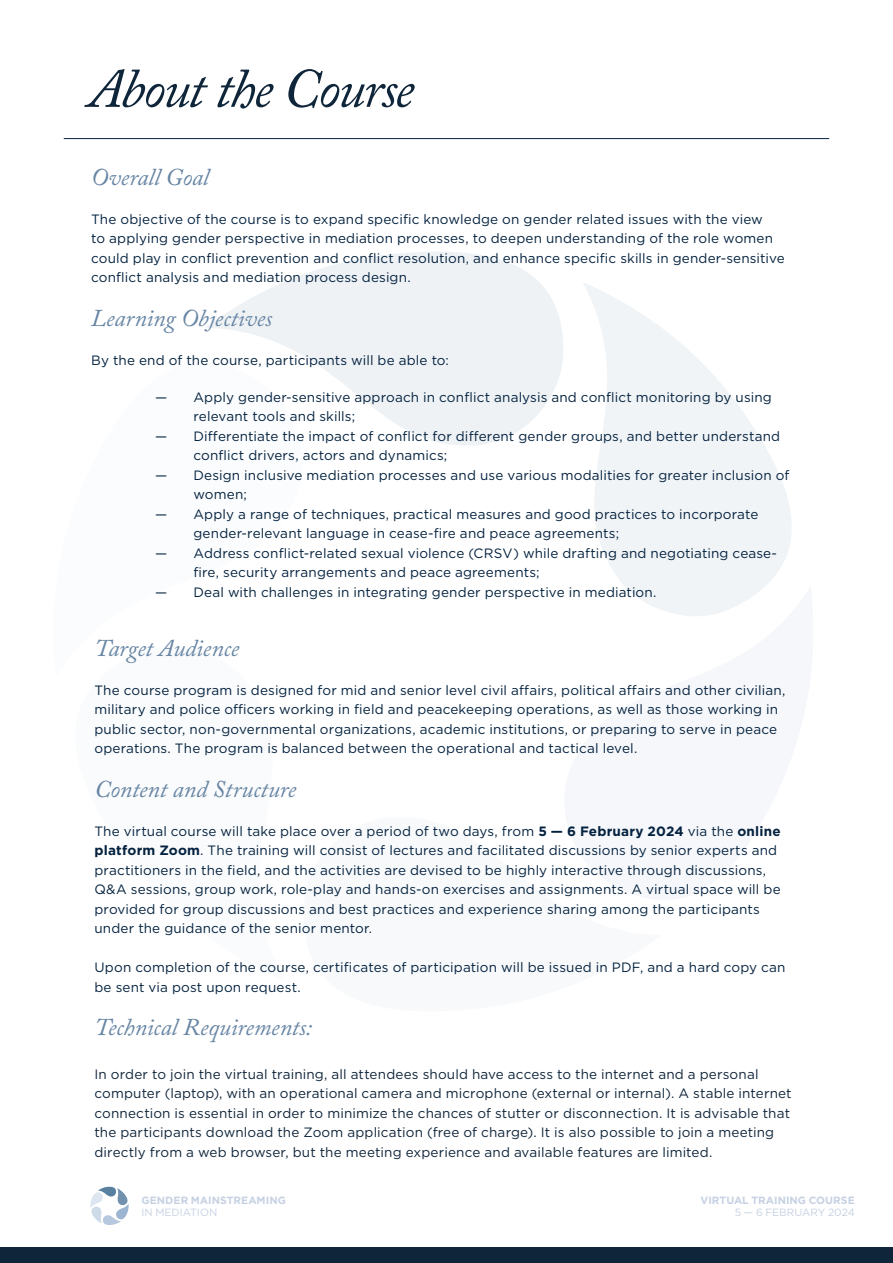
<style>
.page{position:relative;width:893px;height:1263px;background:#fff}
.page>*{position:absolute;margin:0;border:0;box-sizing:border-box;transform-origin:0 0}
.t1{font:italic 55.05px "Adobe Caslon Pro";letter-spacing:-.035em;color:#0f253a}
.t2{font:italic 24px "Adobe Caslon Pro";letter-spacing:-.005em;color:#6785a4}
.t3{font:13.5px/19.5px "Gotham";letter-spacing:.01em;color:#04223f}
.t4{font:13.5px/19.5px "Gotham";letter-spacing:.01em;color:#0f253a}
.t5{font:700 10.5px "Gotham";letter-spacing:.005em;color:#c6d1e3}
.t6{font:10.5px "Gotham";letter-spacing:-.005em;color:#c6d1e3}
.s1{font-weight:700}
</style>
<div class="page">
<div style="left:0;top:1247px;width:893px;height:16px;background:#0f253a"></div>
<svg style="left:90px;top:1186px;width:39px;height:39px"></svg>
<svg style="left:206px;top:252px;width:352px;height:193px;fill:#eef2f5"></svg>
<svg style="left:558px;top:282px;width:234px;height:304px;fill:#f1f4f7"></svg>
<svg style="left:625px;top:586px;width:140px;height:30px;fill:#f1f4f7"></svg>
<hr style="left:64px;top:138px;width:765px;height:1px;background:#04223f">
<h1 class="t1" style="left:88px;top:56px;width:327px">About the Course</h1>
<h2 class="t2" style="left:91px;top:163px;width:119px">Overall Goal</h2>
<p class="t3" style="left:91px;top:209px;width:695px">The objective of the course is to expand specific knowledge on gender related issues with the view<br>to applying gender perspective in mediation processes, to deepen understanding of the role women could play in conflict prevention and conflict resolution, and enhance specific skills in gender-sensitive conflict analysis and mediation process design.</p>
<h2 class="t2" style="left:91px;top:304px;width:183px">Learning Objectives</h2>
<p class="t3" style="left:91px;top:350px;width:359px">By the end of the course, participants will be able to:</p>
<p class="t3" style="left:155px;top:387px;width:14px">—</p>
<p class="t3" style="left:155px;top:426px;width:14px">—</p>
<p class="t3" style="left:155px;top:465px;width:14px">—</p>
<p class="t3" style="left:155px;top:504px;width:14px">—</p>
<p class="t3" style="left:155px;top:543px;width:14px">—</p>
<p class="t3" style="left:155px;top:582px;width:14px">—</p>
<p class="t3" style="left:193px;top:387px;width:597px">Apply gender-sensitive approach in conflict analysis and conflict monitoring by using relevant tools and skills;<br>Differentiate the impact of conflict for different gender groups, and better understand conflict drivers, actors and dynamics;<br>Design inclusive mediation processes and use various modalities for greater inclusion of women;<br>Apply a range of techniques, practical measures and good practices to incorporate gender-relevant language in cease-fire and peace agreements;<br>Address conflict-related sexual violence (CRSV) while drafting and negotiating cease&shy;fire, security arrangements and peace agreements;<br>Deal with challenges in integrating gender perspective in mediation.</p>
<h2 class="t2" style="left:94px;top:633px;width:146px">Target Audience</h2>
<p class="t3" style="left:94px;top:680px;width:692px">The course program is designed for mid and senior level civil affairs, political affairs and other civilian, military and police officers working in field and peacekeeping operations, as well as those working in public sector, non-governmental organizations, academic institutions, or preparing to serve in peace operations. The program is balanced between the operational and tactical level.</p>
<h2 class="t2" style="left:94px;top:774px;width:203px">Content and Structure</h2>
<p class="t3" style="left:94px;top:821px;width:688px">The virtual course will take place over a period of two days, from <span class="s1">5 — 6 February 2024</span> via the <span class="s1">online platform Zoom</span>. The training will consist of lectures and facilitated discussions by senior experts and practitioners in the field, and the activities are devised to be highly interactive through discussions, Q&amp;A sessions, group work, role-play and hands-on exercises and assignments. A virtual space will be provided for group discussions and best practices and experience sharing among the participants under the guidance of the senior mentor.</p>
<p class="t3" style="left:94px;top:957px;width:692px">Upon completion of the course, certificates of participation will be issued in PDF, and a hard copy can be sent via post upon request.</p>
<h2 class="t2" style="left:94px;top:1013px;width:219px">Technical Requirements:</h2>
<p class="t4" style="left:94px;top:1064px;width:699px">In order to join the virtual training, all attendees should have access to the internet and a personal computer (laptop), with an operational camera and microphone (external or internal). A stable internet connection is essential in order to minimize the chances of stutter or disconnection. It is advisable that the participants download the Zoom application (free of charge). It is also possible to join a meeting directly from a web browser, but the meeting experience and available features are limited.</p>
<p class="t5" style="left:141px;top:1193px;width:146px">GENDER MAINSTREAMING</p>
<p class="t6" style="left:141px;top:1205px;width:77px">IN MEDIATION</p>
<p class="t5" style="left:701px;top:1193px;width:156px">VIRTUAL TRAINING COURSE</p>
<p class="t6" style="left:735px;top:1205px;width:121px">5 — 6 FEBRUARY 2024</p>
</div>
